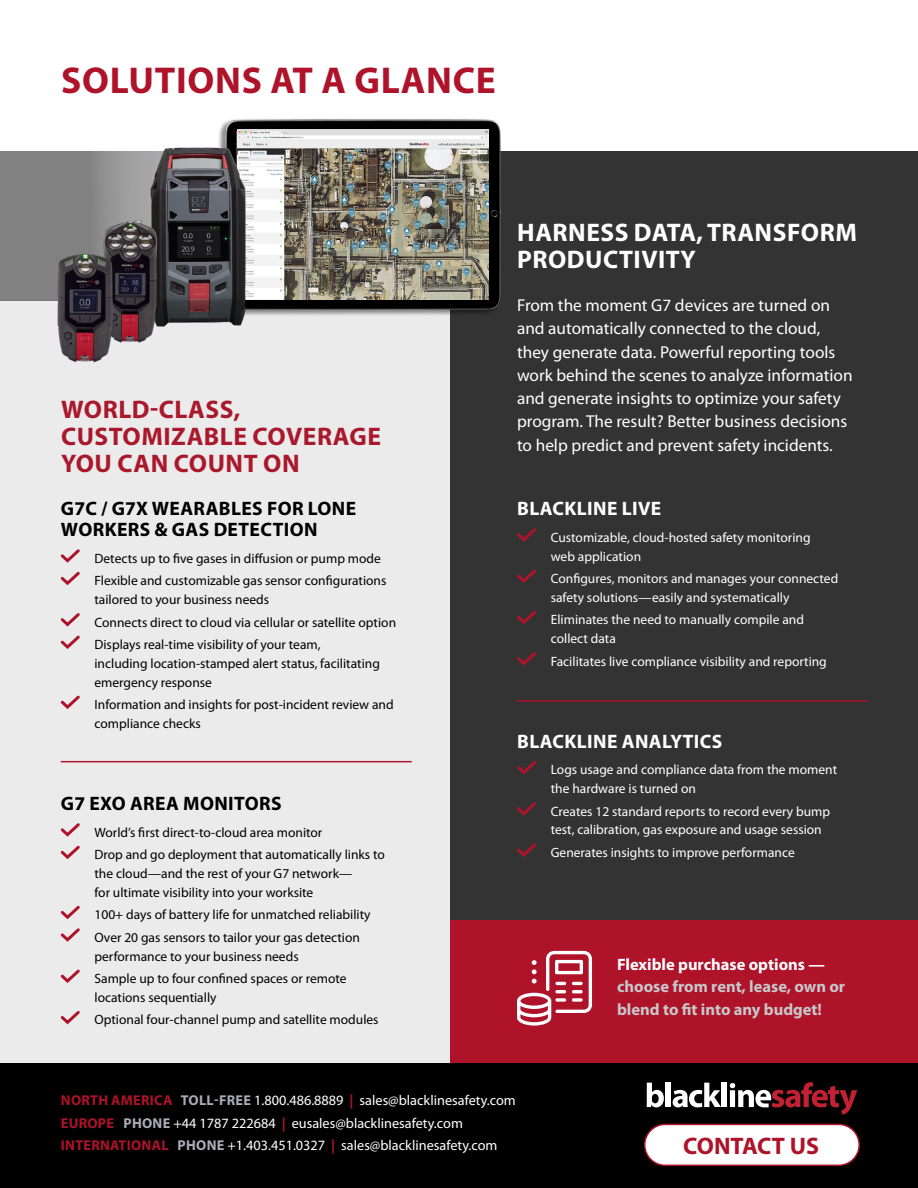
<style>
.page{position:relative;width:918px;height:1188px;background:#fff}
.page>*{position:absolute;margin:0;border:0;box-sizing:border-box;transform-origin:0 0}
.t1{font:700 37.5px "Myriad Pro";letter-spacing:.02em;color:#ae132a}
.t2{font:700 25.5px/27px "Myriad Pro";letter-spacing:.02em;color:#aa182c}
.t3{font:700 25.5px/27px "Myriad Pro";letter-spacing:.02em;color:#fff}
.t4{font:700 24px "Myriad Pro";color:#ae132a}
.t5{font:700 19.5px/21px "Myriad Pro";letter-spacing:.02em;color:#000}
.t6{font:700 19.5px "Myriad Pro";letter-spacing:.02em;color:#fff}
.t7{font:17.25px/23.2px "Myriad Pro";color:#fff}
.t8{font:700 16.5px/22.5px "Myriad Pro";color:#c7c8ca}
.t9{font:700 16.5px "Myriad Pro";color:#fff}
.t10{font:14.25px/22.2px "Myriad Pro";color:#fff}
.t11{font:13.5px/22.5px "Myriad Pro";color:#000}
.t12{font:13.5px/18.8px "Myriad Pro";color:#fff}
.s1{font-weight:700;color:#ae132a}
.s2{font-weight:700;color:#aaacb6}
</style>
<div class="page">
<div style="left:0;top:300px;width:451px;height:878px;background:#ebebec"></div>
<svg style="left:0;top:152px;width:141px;height:148px;background:#858585"></svg>
<svg style="left:60px;top:549px;width:20px;height:37px"></svg>
<svg style="left:60px;top:613px;width:20px;height:36px"></svg>
<svg style="left:60px;top:695px;width:20px;height:14px"></svg>
<hr style="left:61px;top:761px;width:351px;height:1px;background:#ae132a">
<svg style="left:60px;top:823px;width:20px;height:37px"></svg>
<svg style="left:60px;top:905px;width:20px;height:37px"></svg>
<svg style="left:60px;top:969px;width:20px;height:14px"></svg>
<svg style="left:60px;top:1011px;width:20px;height:14px"></svg>
<div style="left:451px;top:152px;width:467px;height:1026px;background:#333334"></div>
<svg style="left:517px;top:528px;width:19px;height:14px"></svg>
<svg style="left:517px;top:569px;width:19px;height:14px"></svg>
<svg style="left:517px;top:611px;width:19px;height:14px"></svg>
<svg style="left:517px;top:652px;width:19px;height:14px"></svg>
<hr style="left:517px;top:700px;width:351px;height:2px;background:#ae132a">
<svg style="left:517px;top:761px;width:19px;height:14px"></svg>
<svg style="left:517px;top:802px;width:19px;height:14px"></svg>
<svg style="left:517px;top:843px;width:19px;height:14px"></svg>
<img style="left:219px;top:119px;width:341px;height:234px">
<img style="left:237px;top:129px;width:252px;height:170px">
<img style="left:141px;top:138px;width:116px;height:194px">
<img style="left:83px;top:205px;width:96px;height:138px">
<img style="left:36px;top:234px;width:99px;height:129px">
<div style="left:451px;top:920px;width:467px;height:149px;background:#ae132a"></div>
<div style="left:0;top:1063px;width:918px;height:125px;background:#000"></div>
<svg style="left:517px;top:951px;width:75px;height:75px"></svg>
<svg style="left:647px;top:1083px;width:17px;height:24px"></svg>
<div style="left:665px;top:1083px;width:6px;height:24px;background:#fff"></div>
<svg style="left:673px;top:1083px;width:48px;height:24px"></svg>
<div style="left:722px;top:1083px;width:5px;height:24px;background:#fff"></div>
<svg style="left:730px;top:1082px;width:127px;height:33px"></svg>
<div style="left:645px;top:1124px;width:214px;height:41px;background:#fff;border-radius:20px"></div>
<div style="left:644px;top:1124px;width:216px;height:42px;border:2px solid #ae132a;border-radius:20px"></div>
<h1 class="t1" style="left:61px;top:56px;width:436px">SOLUTIONS AT A GLANCE</h1>
<h2 class="t2" style="left:61px;top:395px;width:322px">WORLD-CLASS,<br>CUSTOMIZABLE COVERAGE<br>YOU CAN COUNT ON</h2>
<h3 class="t5" style="left:61px;top:497px;width:297px">G7C / G7X WEARABLES FOR LONE<br>WORKERS &amp; GAS DETECTION</h3>
<p class="t11" style="left:95px;top:547px;width:293px">Detects up to five gases in diffusion or pump mode<br>Flexible and customizable gas sensor configurations</p>
<p class="t11" style="left:95px;top:588px;width:303px">tailored to your business needs<br>Connects direct to cloud via cellular or satellite option<br>Displays real-time visibility of your team,</p>
<p class="t11" style="left:95px;top:654px;width:287px;line-height:18.8px">including location-stamped alert status, facilitating emergency response</p>
<p class="t11" style="left:95px;top:695px;width:301px;line-height:18.8px">Information and insights for post-incident review and compliance checks</p>
<h3 class="t5" style="left:61px;top:792px;width:222px">G7 EXO AREA MONITORS</h3>
<p class="t11" style="left:95px;top:821px;width:292px">World’s first direct-to-cloud area monitor<br>Drop and go deployment that automatically links to</p>
<p class="t11" style="left:95px;top:864px;width:259px;line-height:18.8px">the cloud—and the rest of your G7 network— for ultimate visibility into your worksite</p>
<p class="t11" style="left:95px;top:903px;width:278px">100+ days of battery life for unmatched reliability<br>Over 20 gas sensors to tailor your gas detection</p>
<p class="t11" style="left:95px;top:945px;width:254px">performance to your business needs<br>Sample up to four confined spaces or remote</p>
<p class="t11" style="left:95px;top:986px;width:286px">locations sequentially<br>Optional four-channel pump and satellite modules</p>
<h2 class="t3" style="left:517px;top:218px;width:341px">HARNESS DATA, TRANSFORM<br>PRODUCTIVITY</h2>
<p class="t7" style="left:517px;top:294px;width:337px">From the moment G7 devices are turned on and automatically connected to the cloud, they generate data. Powerful reporting tools work behind the scenes to analyze information and generate insights to optimize your safety program. The result? Better business decisions to help predict and prevent safety incidents.</p>
<h3 class="t6" style="left:517px;top:496px;width:146px">BLACKLINE LIVE</h3>
<p class="t12" style="left:551px;top:528px;width:261px">Customizable, cloud-hosted safety monitoring web application</p>
<p class="t12" style="left:551px;top:569px;width:289px">Configures, monitors and manages your connected safety solutions—easily and systematically</p>
<p class="t12" style="left:551px;top:610px;width:255px">Eliminates the need to manually compile and collect data</p>
<p class="t12" style="left:551px;top:651px;width:278px">Facilitates live compliance visibility and reporting</p>
<h3 class="t6" style="left:517px;top:729px;width:207px">BLACKLINE ANALYTICS</h3>
<p class="t12" style="left:551px;top:760px;width:288px">Logs usage and compliance data from the moment the hardware is turned on</p>
<p class="t12" style="left:551px;top:802px;width:281px">Creates 12 standard reports to record every bump test, calibration, gas exposure and usage session</p>
<p class="t12" style="left:551px;top:843px;width:246px">Generates insights to improve performance</p>
<p class="t9" style="left:617px;top:953px;width:209px">Flexible purchase options —</p>
<p class="t8" style="left:617px;top:975px;width:230px">choose from rent, lease, own or blend to fit into any budget!</p>
<p class="t10" style="left:61px;top:1089px;width:456px"><span class="s1">NORTH AMERICA</span> <span class="s2">TOLL-FREE</span> 1.800.486.8889 <span class="s1">|</span> sales@blacklinesafety.com<br><span class="s1">EUROPE</span> <span class="s2">PHONE</span> +44 1787 222684 <span class="s1">|</span> eusales@blacklinesafety.com<br><span class="s1">INTERNATIONAL</span> <span class="s2">PHONE</span> +1.403.451.0327 <span class="s1">|</span> sales@blacklinesafety.com</p>
<h3 class="t4" style="left:683px;top:1130px;width:137px">CONTACT US</h3>
</div>
